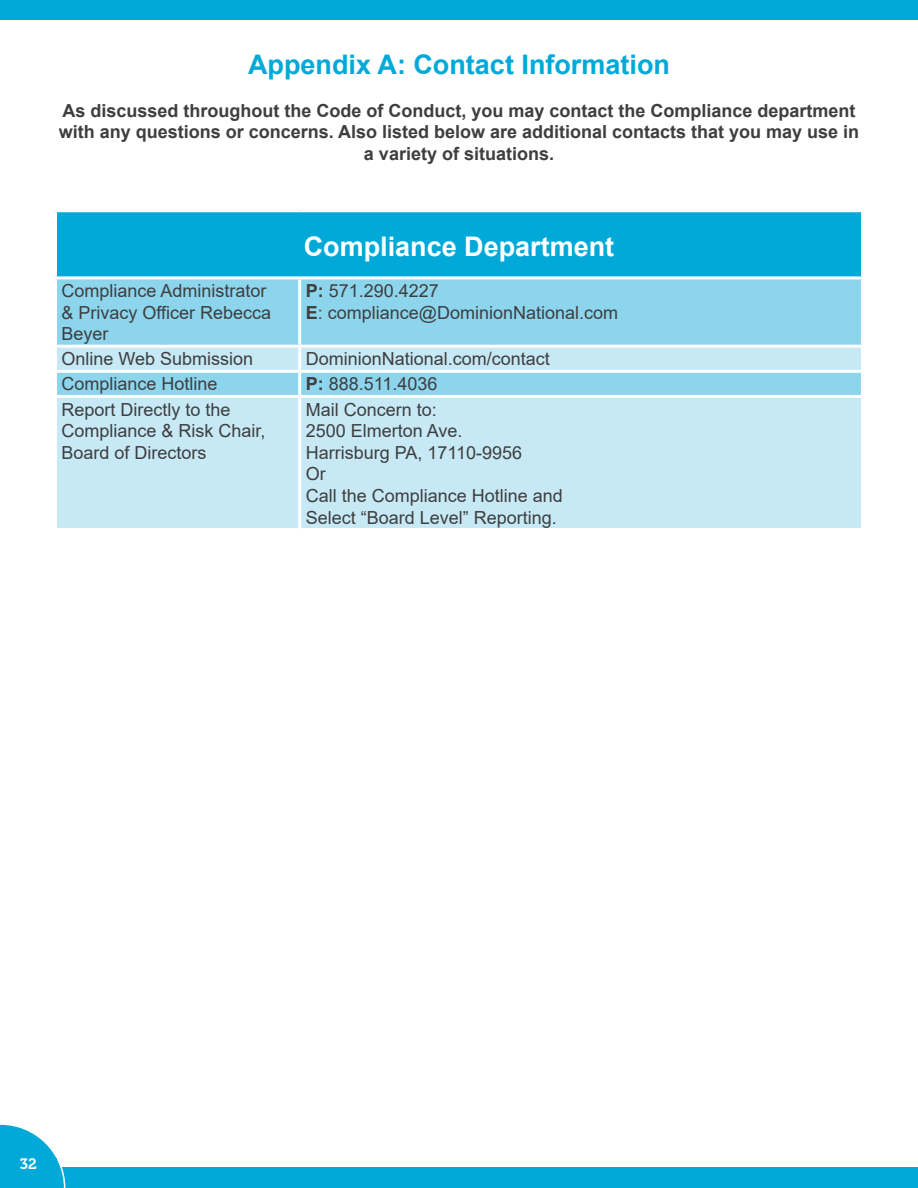
<style>
.page{position:relative;width:918px;height:1188px;background:#fff}
.page>*{position:absolute;margin:0;border:0;box-sizing:border-box;transform-origin:0 0}
.t1{font:700 27px "Arial";color:#00a9d8}
.t2{font:700 27px "Arial";color:#fff}
.t3{font:18px/21.6px "Arial";color:#3e3e3f}
.t4{font:700 18px/21.6px "Arial";color:#3e3e3f;text-align:center}
.t5{font:15px "Museo 700";color:#fff}
.s1{font-weight:700}
</style>
<div class="page">
<div style="left:0;top:0;width:918px;height:20px;background:#00a9d8"></div>
<div style="left:0;top:1168px;width:918px;height:20px;background:#00a9d8"></div>
<svg style="left:0;top:1124px;width:65px;height:64px"></svg>
<div style="left:0;top:1158px;width:57px;height:30px;background:#00a9d8"></div>
<div style="left:56px;top:211px;width:806px;height:67px;background:#00a9d8"></div>
<div style="left:57px;top:279px;width:804px;height:66px;background:#8dd5ed"></div>
<svg style="left:57px;top:348px;width:804px;height:180px;background:#bee6f4"></svg>
<hr style="left:54px;top:209px;width:246px;height:3px;background:#fff">
<hr style="left:54px;top:212px;width:3px;height:64px;background:#fff">
<hr style="left:300px;top:209px;width:564px;height:3px;background:#fff">
<hr style="left:861px;top:212px;width:3px;height:64px;background:#fff">
<hr style="left:54px;top:276px;width:246px;height:3px;background:#fff">
<hr style="left:300px;top:276px;width:564px;height:3px;background:#fff">
<hr style="left:298px;top:279px;width:3px;height:66px;background:#fff">
<hr style="left:298px;top:348px;width:3px;height:22px;background:#fff">
<hr style="left:54px;top:370px;width:246px;height:3px;background:#fff">
<hr style="left:300px;top:370px;width:564px;height:3px;background:#fff">
<hr style="left:298px;top:373px;width:3px;height:22px;background:#fff">
<hr style="left:54px;top:395px;width:246px;height:3px;background:#fff">
<hr style="left:300px;top:395px;width:564px;height:3px;background:#fff">
<hr style="left:298px;top:398px;width:3px;height:130px;background:#fff">
<h1 class="t1" style="left:248px;top:45px;width:423px">Appendix A: Contact Information</h1>
<p class="t4" style="left:59px;top:100px;width:802px">As discussed throughout the Code of Conduct, you may contact the Compliance department with any questions or concerns. Also listed below are additional contacts that you may use in a variety of situations.</p>
<h1 class="t2" style="left:304px;top:227px;width:312px">Compliance Department</h1>
<p class="t3" style="left:62px;top:280px;width:211px">Compliance Administrator &amp; Privacy Officer Rebecca<br>Beyer</p>
<p class="t3" style="left:306px;top:280px;width:314px"><span class="s1">P:</span> 571.290.4227<br><span class="s1">E</span>: compliance@DominionNational.com</p>
<p class="t3" style="left:62px;top:348px;width:193px">Online Web Submission</p>
<p class="t3" style="left:306px;top:348px;width:246px">DominionNational.com/contact</p>
<p class="t3" style="left:62px;top:373px;width:158px">Compliance Hotline</p>
<p class="t3" style="left:306px;top:373px;width:133px"><span class="s1">P:</span> 888.511.4036</p>
<p class="t3" style="left:62px;top:398px;width:206px">Report Directly to the<br>Compliance &amp; Risk Chair,<br>Board of Directors</p>
<p class="t3" style="left:306px;top:398px;width:259px">Mail Concern to:<br>2500 Elmerton Ave.<br>Harrisburg PA, 17110-9956<br>Or<br>Call the Compliance Hotline and<br>Select “Board Level” Reporting.</p>
<p class="t5" style="left:20px;top:1156px;width:19px">32</p>
</div>
